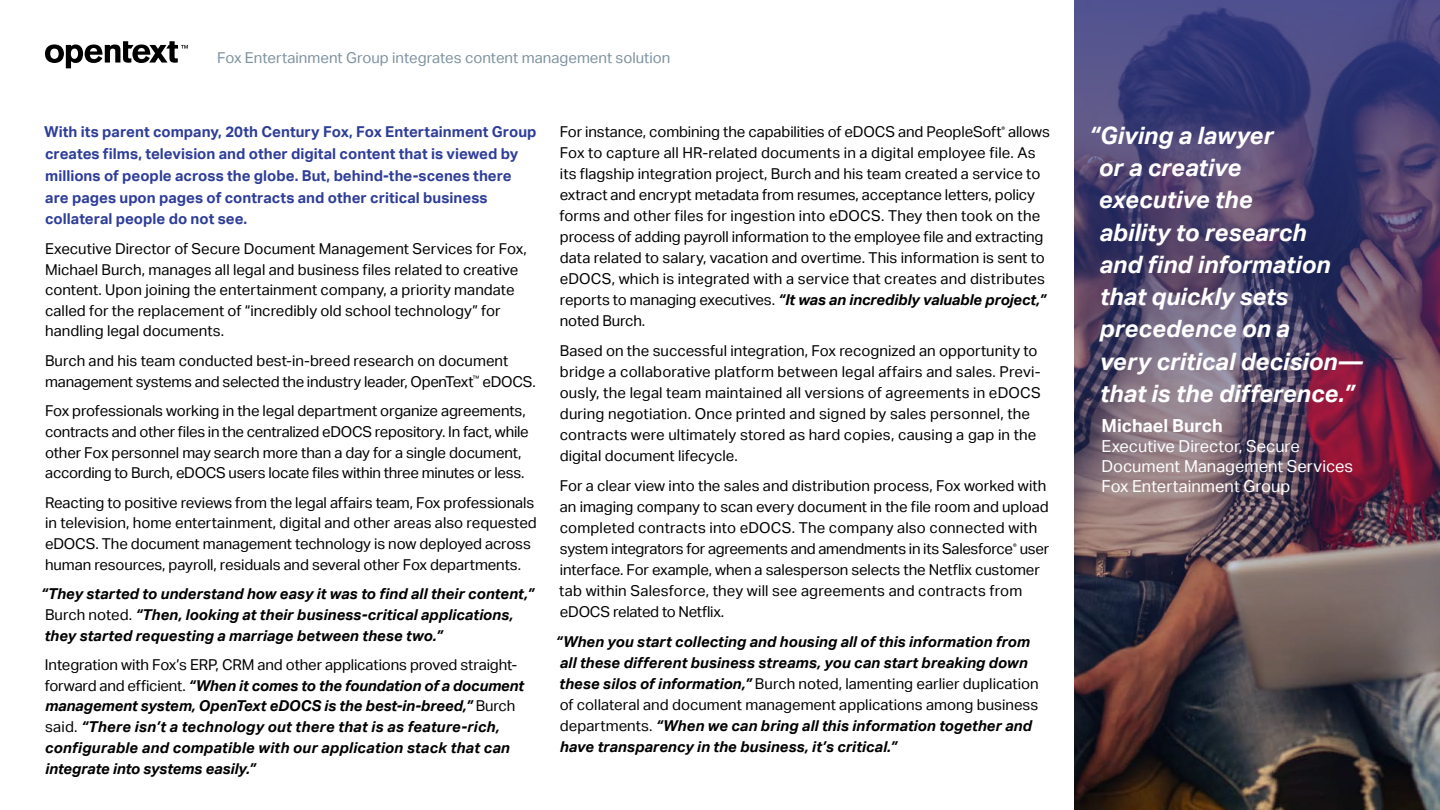
<style>
.page{position:relative;width:1440px;height:810px;background:#fff}
.page>*{position:absolute;margin:0;border:0;box-sizing:border-box;transform-origin:0 0}
.t1{font:italic 700 24px/32.2px "Aktiv Grotesk";color:#fff}
.t2{font:700 18px "Aktiv Grotesk";color:#fff}
.t3{font:16.5px/19.8px "Aktiv Grotesk";color:#fff}
.t4{font:15px/21px "Aktiv Grotesk";color:#000}
.t5{font:italic 700 15px/20.7px "Aktiv Grotesk";color:#000}
.t6{font:700 15px/21.8px "Aktiv Grotesk";color:#2e3d98}
.t7{font:15px "Aktiv Grotesk";color:#7e929f}
.s1{font-weight:400;font-style:normal}
.s2{font-weight:700;font-style:italic}
</style>
<div class="page">
<svg style="left:45px;top:41px;width:143px;height:27px"></svg>
<img style="left:1074px;top:0;width:366px;height:810px">
<p class="t7" style="left:217px;top:49px;width:455px">Fox Entertainment Group integrates content management solution</p>
<p class="t6" style="left:44px;top:121px;width:494px">With its parent company, 20th Century Fox, Fox Entertainment Group creates films, television and other digital content that is viewed by millions of people across the globe. But, behind-the-scenes there are pages upon pages of contracts and other critical business collateral people do not see.</p>
<p class="t4" style="left:45px;top:238px;width:483px;line-height:20.6px">Executive Director of Secure Document Management Services for Fox, Michael Burch, manages all legal and business files related to creative content. Upon joining the entertainment company, a priority mandate called for the replacement of “incredibly old school technology” for handling legal documents.</p>
<p class="t4" style="left:45px;top:351px;width:492px;line-height:20.6px">Burch and his team conducted best-in-breed research on document management systems and selected the industry leader, OpenText<sup>™</sup> eDOCS.</p>
<p class="t4" style="left:45px;top:401px;width:485px;line-height:20.6px">Fox professionals working in the legal department organize agreements, contracts and other files in the centralized eDOCS repository. In fact, while other Fox personnel may search more than a day for a single document, according to Burch, eDOCS users locate files within three minutes or less.</p>
<p class="t4" style="left:45px;top:492px;width:493px;line-height:20.6px">Reacting to positive reviews from the legal affairs team, Fox professionals in television, home entertainment, digital and other areas also requested eDOCS. The document management technology is now deployed across human resources, payroll, residuals and several other Fox departments.</p>
<p class="t5" style="left:41px;top:584px;width:495px">“They started to understand how easy it was to find all their content,”<br><span class="s1">Burch noted.</span> “Then, looking at their business-critical applications, they started requesting a marriage between these two.”</p>
<p class="t5" style="left:45px;top:655px;width:481px"><span class="s1">Integration with Fox’s ERP, CRM and other applications proved straight&shy;forward and efficient.</span> “When it comes to the foundation of a document management system, OpenText eDOCS is the best-in-breed,” <span class="s1">Burch said.</span> “There isn’t a technology out there that is as feature-rich, configurable and compatible with our application stack that can integrate into systems easily.”</p>
<p class="t4" style="left:559px;top:122px;width:492px">For instance, combining the capabilities of eDOCS and PeopleSoft<sup>®</sup> allows Fox to capture all HR-related documents in a digital employee file. As its flagship integration project, Burch and his team created a service to extract and encrypt metadata from resumes, acceptance letters, policy forms and other files for ingestion into eDOCS. They then took on the process of adding payroll information to the employee file and extracting data related to salary, vacation and overtime. This information is sent to eDOCS, which is integrated with a service that creates and distributes reports to managing executives. <span class="s2">“It was an incredibly valuable project,” </span>noted Burch.</p>
<p class="t4" style="left:560px;top:341px;width:482px">Based on the successful integration, Fox recognized an opportunity to bridge a collaborative platform between legal affairs and sales. Previ&shy;ously, the legal team maintained all versions of agreements in eDOCS during negotiation. Once printed and signed by sales personnel, the contracts were ultimately stored as hard copies, causing a gap in the digital document lifecycle.</p>
<p class="t4" style="left:559px;top:476px;width:491px">For a clear view into the sales and distribution process, Fox worked with an imaging company to scan every document in the file room and upload completed contracts into eDOCS. The company also connected with system integrators for agreements and amendments in its Salesforce<sup>®</sup> user interface. For example, when a salesperson selects the Netflix customer tab within Salesforce, they will see agreements and contracts from eDOCS related to Netflix.</p>
<p class="t5" style="left:556px;top:632px;width:485px;line-height:21px">“When you start collecting and housing all of this information from all these different business streams, you can start breaking down these silos of information,” <span class="s1">Burch noted, lamenting earlier duplication of collateral and document management applications among business departments.</span> “When we can bring all this information together and have transparency in the business, it’s critical.”</p>
<h1 class="t1" style="left:1099px;top:119px;width:265px;text-indent:-10px">“Giving a lawyer<br>or a creative<br>executive the<br>ability to research<br>and find information that quickly sets precedence on a<br>very critical decision— that is the difference.”</h1>
<p class="t2" style="left:1102px;top:416px;width:123px">Michael Burch</p>
<p class="t3" style="left:1102px;top:437px;width:253px">Executive Director, Secure<br>Document Management Services<br>Fox Entertainment Group</p>
</div>
